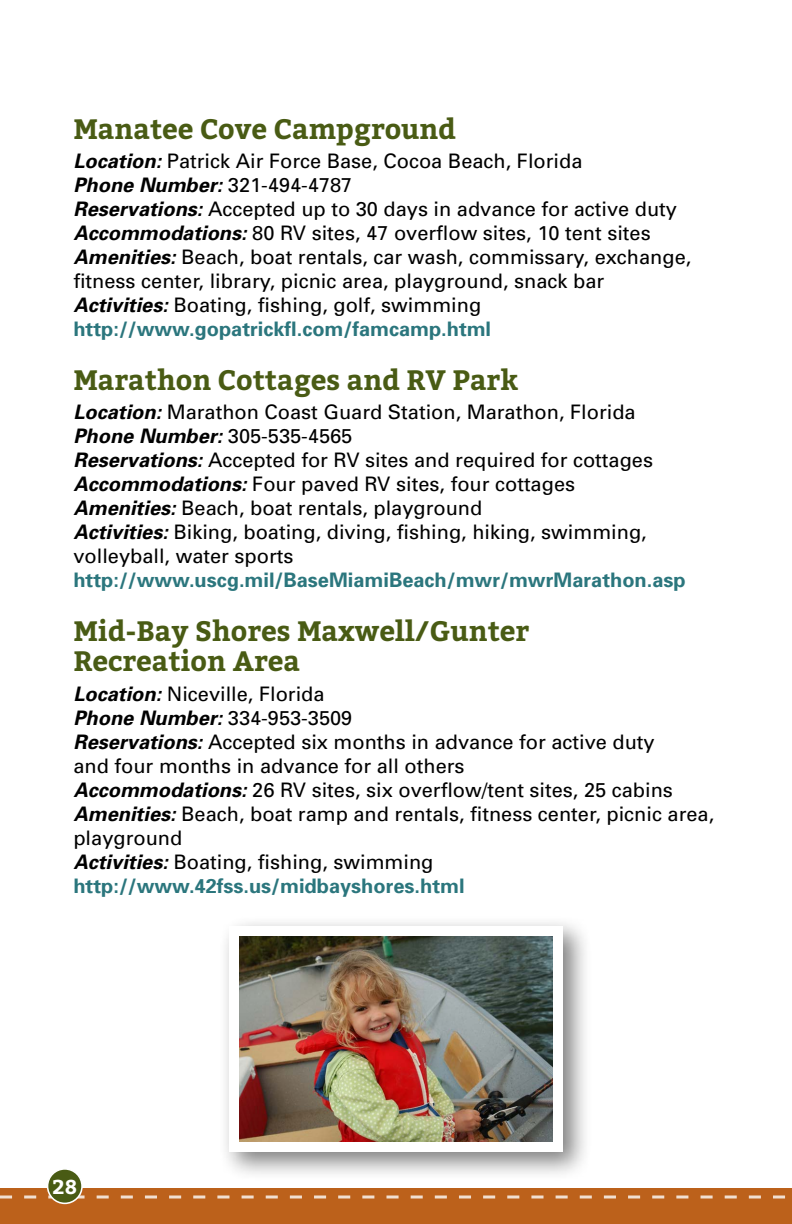
<style>
.page{position:relative;width:792px;height:1224px;background:#fff}
.page>*{position:absolute;margin:0;border:0;box-sizing:border-box;transform-origin:0 0}
.t1{font:700 28px/30px "Bitter";color:#495b14}
.t2{font:20px/24px "Univers";color:#000}
.t3{font:700 20px "Univers";color:#2b767d}
.t4{font:italic 700 20px "Univers";color:#000}
.t5{font:700 20px "Bitter";color:#fff}
.s1{font-weight:700;font-style:italic}
.s2{font-weight:400;font-style:normal}
</style>
<div class="page">
<div style="left:0;top:1188px;width:792px;height:36px;background:#bc611b"></div>
<svg style="left:0;top:1196px;width:785px;height:2px"></svg>
<div style="left:48px;top:1169px;width:34px;height:34px;background:#495b14;border-radius:50%"></div>
<div style="left:47px;top:1168px;width:36px;height:36px;border:2px solid #fff;border-radius:50%"></div>
<div style="left:217px;top:915px;width:376px;height:266px;background:#000;opacity:.5"></div>
<img style="left:240px;top:937px;width:312px;height:204px">
<h3 class="t1" style="left:73px;top:114px;width:384px">Manatee Cove Campground</h3>
<p class="t2" style="left:73px;top:148px;width:511px"><span class="s1">Location:</span> Patrick Air Force Base, Cocoa Beach, Florida</p>
<p class="t4" style="left:73px;top:172px;width:280px">Phone Number: <span class="s2">321-494-4787</span></p>
<p class="t2" style="left:73px;top:196px;width:605px"><span class="s1">Reservations:</span> Accepted up to 30 days in advance for active duty</p>
<p class="t2" style="left:73px;top:220px;width:579px"><span class="s1">Accommodations:</span> 80 RV sites, 47 overflow sites, 10 tent sites</p>
<p class="t2" style="left:73px;top:244px;width:619px"><span class="s1">Amenities:</span> Beach, boat rentals, car wash, commissary, exchange, fitness center, library, picnic area, playground, snack bar</p>
<p class="t2" style="left:73px;top:292px;width:409px"><span class="s1">Activities:</span> Boating, fishing, golf, swimming</p>
<p class="t3" style="left:73px;top:316px;width:419px">http://www.gopatrickfl.com/famcamp.html</p>
<h3 class="t1" style="left:73px;top:365px;width:446px">Marathon Cottages and RV Park</h3>
<p class="t2" style="left:73px;top:400px;width:564px"><span class="s1">Location:</span> Marathon Coast Guard Station, Marathon, Florida</p>
<p class="t4" style="left:73px;top:423px;width:280px">Phone Number: <span class="s2">305-535-4565</span></p>
<p class="t2" style="left:73px;top:448px;width:581px"><span class="s1">Reservations:</span> Accepted for RV sites and required for cottages</p>
<p class="t2" style="left:73px;top:472px;width:503px"><span class="s1">Accommodations:</span> Four paved RV sites, four cottages</p>
<p class="t2" style="left:73px;top:496px;width:410px"><span class="s1">Amenities:</span> Beach, boat rentals, playground</p>
<p class="t2" style="left:73px;top:520px;width:575px"><span class="s1">Activities:</span> Biking, boating, diving, fishing, hiking, swimming, volleyball, water sports</p>
<p class="t3" style="left:73px;top:567px;width:614px">http://www.uscg.mil/BaseMiamiBeach/mwr/mwrMarathon.asp</p>
<h3 class="t1" style="left:73px;top:617px;width:457px">Mid-Bay Shores Maxwell/Gunter<br>Recreation Area</h3>
<p class="t2" style="left:73px;top:681px;width:253px"><span class="s1">Location:</span> Niceville, Florida</p>
<p class="t4" style="left:73px;top:705px;width:280px">Phone Number: <span class="s2">334-953-3509</span></p>
<p class="t2" style="left:73px;top:729px;width:583px"><span class="s1">Reservations:</span> Accepted six months in advance for active duty and four months in advance for all others</p>
<p class="t2" style="left:73px;top:777px;width:601px"><span class="s1">Accommodations:</span> 26 RV sites, six overflow/tent sites, 25 cabins</p>
<p class="t2" style="left:73px;top:801px;width:642px"><span class="s1">Amenities:</span> Beach, boat ramp and rentals, fitness center, picnic area, playground</p>
<p class="t2" style="left:73px;top:849px;width:362px"><span class="s1">Activities:</span> Boating, fishing, swimming</p>
<p class="t3" style="left:73px;top:873px;width:393px">http://www.42fss.us/midbayshores.html</p>
<p class="t5" style="left:53px;top:1174px;width:26px">28</p>
</div>
